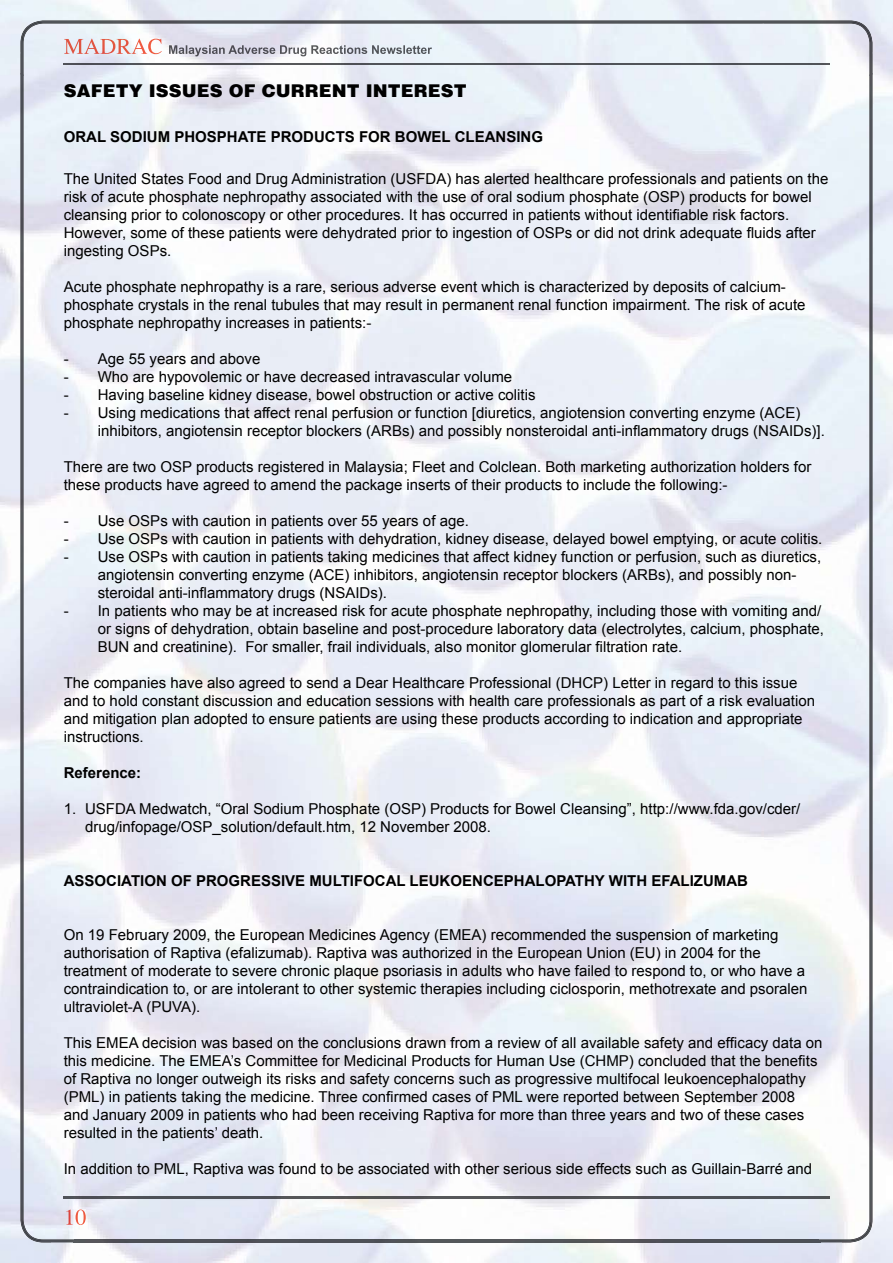
<style>
.page{position:relative;width:893px;height:1263px;background:#fff}
.page>*{position:absolute;margin:0;border:0;box-sizing:border-box;transform-origin:0 0}
.t1{font:900 18px "Helvetica";color:#000}
.t2{font:15px/18px "Arial";color:#000}
.t3{font:700 15px "Arial";color:#000}
</style>
<div class="page">
<img style="left:0;top:52px;width:52px;height:1211px">
<img style="left:841px;top:52px;width:52px;height:1211px">
<img style="left:52px;top:1242px;width:789px;height:21px">
<img style="left:763px;top:76px;width:54px;height:1163px">
<img style="left:76px;top:710px;width:688px;height:529px">
<img style="left:76px;top:1209px;width:10px;height:16px">
<img style="left:76px;top:1197px;width:741px;height:1px">
<img style="left:21px;top:20px;width:851px;height:53px">
<img style="left:73px;top:1241px;width:747px;height:1px">
<img style="left:22px;top:22px;width:849px;height:54px">
<img style="left:22px;top:75px;width:54px;height:1166px">
<img style="left:817px;top:75px;width:54px;height:1166px">
<img style="left:75px;top:1239px;width:743px;height:2px">
<p class="t1" style="left:64px;top:80px;width:404px">SAFETY ISSUES OF CURRENT INTEREST</p>
<p class="t3" style="left:64px;top:127px;width:481px">ORAL SODIUM PHOSPHATE PRODUCTS FOR BOWEL CLEANSING</p>
<p class="t2" style="left:64px;top:169px;width:766px">The United States Food and Drug Administration (USFDA) has alerted healthcare professionals and patients on the risk of acute phosphate nephropathy associated with the use of oral sodium phosphate (OSP) products for bowel cleansing prior to colonoscopy or other procedures. It has occurred in patients without identifiable risk factors.<br>However, some of these patients were dehydrated prior to ingestion of OSPs or did not drink adequate fluids after ingesting OSPs.</p>
<p class="t2" style="left:64px;top:277px;width:743px">Acute phosphate nephropathy is a rare, serious adverse event which is characterized by deposits of calcium&shy;phosphate crystals in the renal tubules that may result in permanent renal function impairment. The risk of acute phosphate nephropathy increases in patients:-</p>
<p class="t2" style="left:64px;top:349px;width:198px">- Age 55 years and above</p>
<p class="t2" style="left:64px;top:367px;width:450px">- Who are hypovolemic or have decreased intravascular volume</p>
<p class="t2" style="left:64px;top:385px;width:473px">- Having baseline kidney disease, bowel obstruction or active colitis</p>
<p class="t2" style="left:98px;top:403px;width:728px;text-indent:-34px">- Using medications that affect renal perfusion or function [diuretics, angiotension converting enzyme (ACE) inhibitors, angiotensin receptor blockers (ARBs) and possibly nonsteroidal anti-inflammatory drugs (NSAIDs)].</p>
<p class="t2" style="left:64px;top:457px;width:749px">There are two OSP products registered in Malaysia; Fleet and Colclean. Both marketing authorization holders for these products have agreed to amend the package inserts of their products to include the following:-</p>
<p class="t2" style="left:64px;top:511px;width:407px">- Use OSPs with caution in patients over 55 years of age.</p>
<p class="t2" style="left:64px;top:529px;width:760px">- Use OSPs with caution in patients with dehydration, kidney disease, delayed bowel emptying, or acute colitis.</p>
<p class="t2" style="left:98px;top:547px;width:725px;text-indent:-34px">- Use OSPs with caution in patients taking medicines that affect kidney function or perfusion, such as diuretics, angiotensin converting enzyme (ACE) inhibitors, angiotensin receptor blockers (ARBs), and possibly non&shy;steroidal anti-inflammatory drugs (NSAIDs).</p>
<p class="t2" style="left:98px;top:601px;width:728px;text-indent:-34px">- In patients who may be at increased risk for acute phosphate nephropathy, including those with vomiting and/ or signs of dehydration, obtain baseline and post-procedure laboratory data (electrolytes, calcium, phosphate,<br>BUN and creatinine). For smaller, frail individuals, also monitor glomerular filtration rate.</p>
<p class="t2" style="left:64px;top:673px;width:753px">The companies have also agreed to send a Dear Healthcare Professional (DHCP) Letter in regard to this issue and to hold constant discussion and education sessions with health care professionals as part of a risk evaluation and mitigation plan adopted to ensure patients are using these products according to indication and appropriate instructions.</p>
<p class="t3" style="left:64px;top:762px;width:79px">Reference:</p>
<p class="t2" style="left:85px;top:799px;width:717px;text-indent:-21px">1. USFDA Medwatch, “Oral Sodium Phosphate (OSP) Products for Bowel Cleansing”, http://www.fda.gov/cder/ drug/infopage/OSP_solution/default.htm, 12 November 2008.</p>
<p class="t3" style="left:64px;top:870px;width:686px">ASSOCIATION OF PROGRESSIVE MULTIFOCAL LEUKOENCEPHALOPATHY WITH EFALIZUMAB</p>
<p class="t2" style="left:64px;top:925px;width:745px">On 19 February 2009, the European Medicines Agency (EMEA) recommended the suspension of marketing authorisation of Raptiva (efalizumab). Raptiva was authorized in the European Union (EU) in 2004 for the treatment of moderate to severe chronic plaque psoriasis in adults who have failed to respond to, or who have a contraindication to, or are intolerant to other systemic therapies including ciclosporin, methotrexate and psoralen ultraviolet-A (PUVA).</p>
<p class="t2" style="left:64px;top:1033px;width:760px">This EMEA decision was based on the conclusions drawn from a review of all available safety and efficacy data on this medicine. The EMEA’s Committee for Medicinal Products for Human Use (CHMP) concluded that the benefits of Raptiva no longer outweigh its risks and safety concerns such as progressive multifocal leukoencephalopathy (PML) in patients taking the medicine. Three confirmed cases of PML were reported between September 2008 and January 2009 in patients who had been receiving Raptiva for more than three years and two of these cases resulted in the patients’ death.</p>
<p class="t2" style="left:64px;top:1159px;width:750px">In addition to PML, Raptiva was found to be associated with other serious side effects such as Guillain-Barré and</p>
</div>
